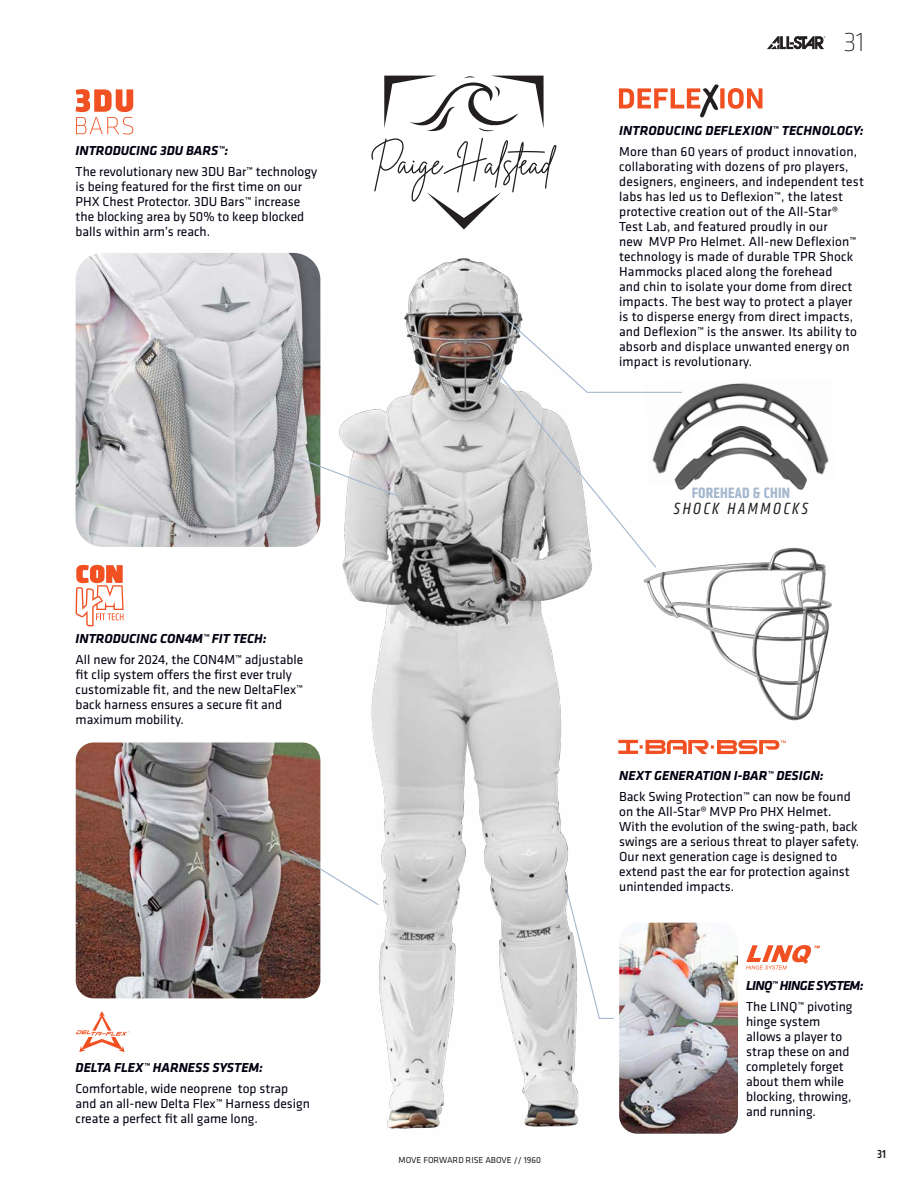
<style>
.page{position:relative;width:918px;height:1188px;background:#fff}
.page>*{position:absolute;margin:0;border:0;box-sizing:border-box;transform-origin:0 0}
.t1{font:200 27px "Klavika Display";color:#231f20}
.t2{font:italic 16.8px "Klavika Condensed";letter-spacing:.15em;color:#231f20}
.t3{font:700 15.6px "Klavika Condensed";letter-spacing:.01em;color:#a5b8cf}
.t4{font:13.5px/15px "Klavika";color:#010111}
.t5{font:italic 700 13.5px "Klavika";color:#010111}
.t6{font:italic 700 13.5px "Klavika";letter-spacing:-.04em;color:#010111}
.t7{font:500 12px "Klavika Condensed";color:#231f20}
.t8{font:9px "Klavika";color:#231f20}
.s1{font-weight:700;font-style:italic}
</style>
<div class="page">
<svg style="left:767px;top:36px;width:58px;height:13px"></svg>
<img style="left:76px;top:742px;width:244px;height:256px">
<img style="left:76px;top:253px;width:244px;height:294px">
<img style="left:619px;top:923px;width:119px;height:211px">
<img style="left:339px;top:258px;width:253px;height:871px">
<svg style="left:384px;top:76px;width:160px;height:56px"></svg>
<svg style="left:371px;top:138px;width:185px;height:91px"></svg>
<img style="left:683px;top:383px;width:146px;height:92px">
<img style="left:683px;top:426px;width:124px;height:64px">
<div style="left:720px;top:88px;width:5px;height:20px;background:#f05022"></div>
<svg style="left:728px;top:88px;width:34px;height:21px"></svg>
<svg style="left:619px;top:84px;width:100px;height:34px"></svg>
<img style="left:624px;top:547px;width:208px;height:193px">
<svg style="left:618px;top:740px;width:168px;height:14px"></svg>
<svg style="left:76px;top:1011px;width:54px;height:41px"></svg>
<svg style="left:746px;top:945px;width:74px;height:24px"></svg>
<svg style="left:76px;top:89px;width:57px;height:46px"></svg>
<svg style="left:75px;top:565px;width:49px;height:61px"></svg>
<svg style="left:490px;top:309px;width:193px;height:260px"></svg>
<svg style="left:566px;top:890px;width:48px;height:130px"></svg>
<svg style="left:289px;top:849px;width:91px;height:57px"></svg>
<svg style="left:299px;top:458px;width:100px;height:39px"></svg>
<p class="t4" style="left:76px;top:140px;width:243px;line-height:21px"><span class="s1">INTRODUCING 3DU BARS™:<br></span>The revolutionary new 3DU Bar™ technology</p>
<p class="t4" style="left:76px;top:179px;width:230px">is being featured for the first time on our PHX Chest Protector. 3DU Bars™ increase the blocking area by 50% to keep blocked balls within arm’s reach.</p>
<p class="t5" style="left:76px;top:629px;width:192px">INTRODUCING CON4M™ FIT TECH:</p>
<p class="t4" style="left:76px;top:652px;width:229px">All new for 2024, the CON4M™ adjustable fit clip system offers the first ever truly customizable fit, and the new DeltaFlex™ back harness ensures a secure fit and maximum mobility.</p>
<p class="t5" style="left:76px;top:1058px;width:189px">DELTA FLEX™ HARNESS SYSTEM:</p>
<p class="t4" style="left:76px;top:1081px;width:236px">Comfortable, wide neoprene top strap and an all-new Delta Flex™ Harness design create a perfect fit all game long.</p>
<h1 class="t1" style="left:844px;top:27px;width:22px">31</h1>
<p class="t4" style="left:619px;top:119px;width:246px;line-height:21px"><span class="s1">INTRODUCING DEFLEXION™ TECHNOLOGY:<br></span>More than 60 years of product innovation,</p>
<p class="t4" style="left:619px;top:158px;width:246px">collaborating with dozens of pro players, designers, engineers, and independent test labs has led us to Deflexion™, the latest protective creation out of the All-Star® Test Lab, and featured proudly in our<br>new MVP Pro Helmet. All-new Deflexion™ technology is made of durable TPR Shock Hammocks placed along the forehead<br>and chin to isolate your dome from direct impacts. The best way to protect a player is to disperse energy from direct impacts, and Deflexion™ is the answer. Its ability to absorb and displace unwanted energy on impact is revolutionary.</p>
<p class="t3" style="left:692px;top:482px;width:100px">FOREHEAD &amp; CHIN</p>
<p class="t2" style="left:674px;top:499px;width:136px">SHOCK HAMMOCKS</p>
<p class="t8" style="left:399px;top:1154px;width:144px">MOVE FORWARD RISE ABOVE // 1960</p>
<p class="t5" style="left:619px;top:766px;width:206px">NEXT GENERATION I-BAR™ DESIGN:</p>
<p class="t4" style="left:619px;top:788px;width:241px">Back Swing Protection™ can now be found on the All-Star® MVP Pro PHX Helmet.<br>With the evolution of the swing-path, back swings are a serious threat to player safety.<br>Our next generation cage is designed to extend past the ear for protection against unintended impacts.</p>
<p class="t6" style="left:746px;top:976px;width:119px">LINQ™ HINGE SYSTEM:</p>
<p class="t4" style="left:746px;top:999px;width:108px">The LINQ™ pivoting hinge system allows a player to strap these on and completely forget about them while blocking, throwing, and running.</p>
<p class="t7" style="left:877px;top:1147px;width:10px">31</p>
</div>
